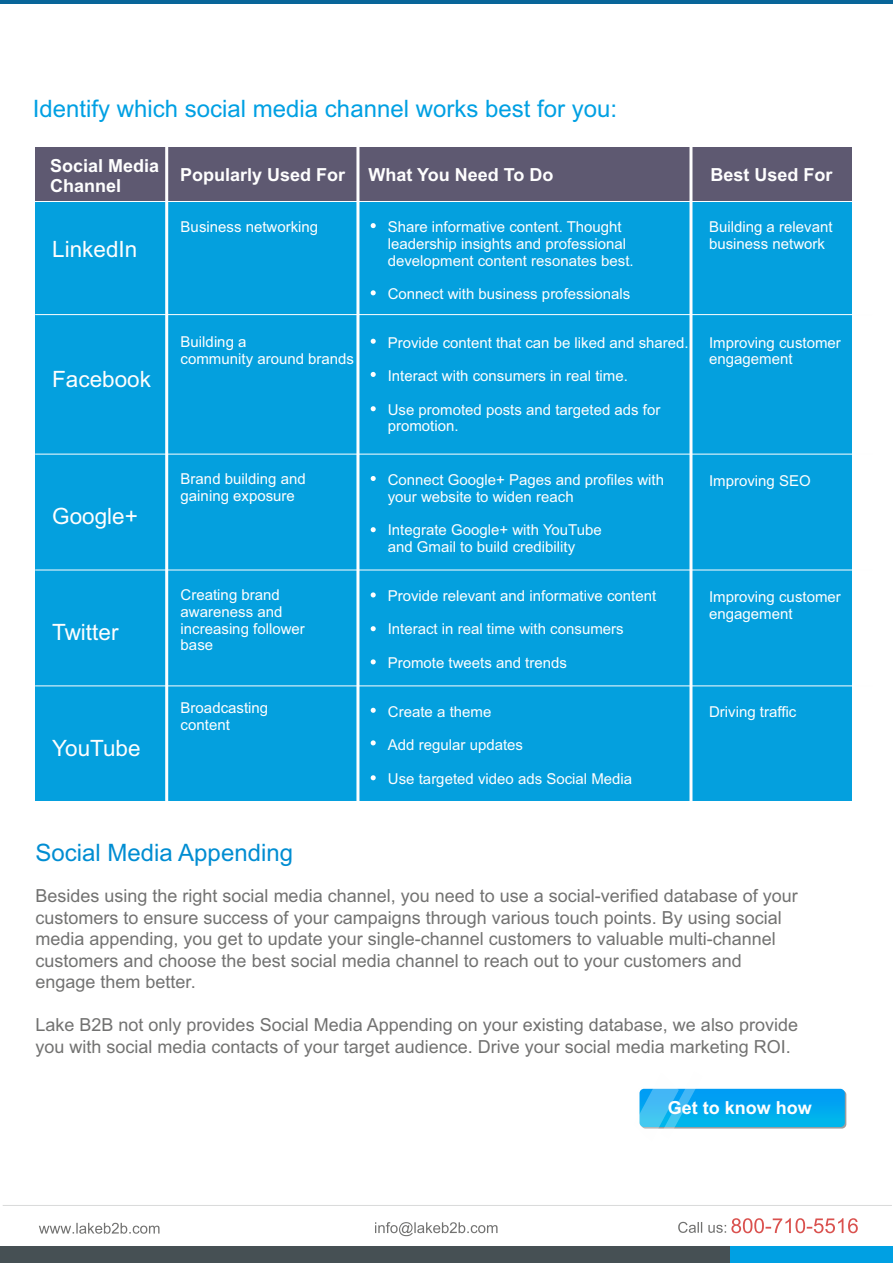
<style>
.page{position:relative;width:893px;height:1263px;background:#fff}
.page>*{position:absolute;margin:0;border:0;box-sizing:border-box;transform-origin:0 0}
.t1{font:24px "Arial";color:#00a0e3}
.t2{font:24px "Arial";color:#008dd2}
.t3{font:22.5px "Arial";color:#fefefe}
.t4{font:18px/21.5px "Arial";color:#727271}
.t5{font:700 18px/20.1px "Arial";color:#fefefe}
.t6{font:15px/16.8px "Arial";color:#fefefe}
</style>
<div class="page">
<div style="left:35px;top:147px;width:817px;height:54px;background:#5e5971"></div>
<div style="left:35px;top:202px;width:817px;height:599px;background:#04a0de"></div>
<hr style="left:165px;top:144px;width:3px;height:658px;background:#fefefe">
<hr style="left:356px;top:144px;width:3px;height:658px;background:#fefefe">
<hr style="left:689px;top:144px;width:3px;height:658px;background:#fefefe">
<hr style="left:35px;top:314px;width:837px;height:1px;background:#fefefe">
<hr style="left:35px;top:454px;width:837px;height:1px;background:#fefefe">
<hr style="left:35px;top:570px;width:837px;height:1px;background:#fefefe">
<hr style="left:35px;top:685px;width:837px;height:1px;background:#fefefe">
<div style="left:730px;top:1246px;width:163px;height:16px;background:#00a0e3"></div>
<svg style="left:39px;top:1223px;width:120px;height:11px"></svg>
<svg style="left:375px;top:1222px;width:122px;height:14px"></svg>
<svg style="left:678px;top:1218px;width:180px;height:15px"></svg>
<hr style="left:3px;top:1205px;width:889px;height:1px;background:#d9dada">
<div style="left:0;top:1246px;width:730px;height:16px;background:#465054"></div>
<hr style="left:0;top:0;width:893px;height:4px;background:#086599">
<svg style="left:371px;top:223px;width:5px;height:5px"></svg>
<svg style="left:371px;top:290px;width:5px;height:5px"></svg>
<svg style="left:371px;top:339px;width:5px;height:5px"></svg>
<svg style="left:371px;top:372px;width:5px;height:5px"></svg>
<svg style="left:371px;top:406px;width:5px;height:5px"></svg>
<svg style="left:371px;top:476px;width:5px;height:5px"></svg>
<svg style="left:371px;top:527px;width:5px;height:5px"></svg>
<svg style="left:371px;top:592px;width:5px;height:5px"></svg>
<svg style="left:371px;top:626px;width:5px;height:5px"></svg>
<svg style="left:371px;top:659px;width:5px;height:5px"></svg>
<svg style="left:371px;top:708px;width:5px;height:5px"></svg>
<svg style="left:371px;top:740px;width:5px;height:5px"></svg>
<div style="left:641px;top:1090px;width:205px;height:38px;background:#9d9e9e;border-radius:4px"></div>
<div style="left:638px;top:1087px;width:205px;height:38px;background:#cbeafc;border-radius:4px"></div>
<div style="left:639px;top:1089px;width:206px;height:38px;background:linear-gradient(to bottom,#0098f6,#00b8ea);border-radius:4px"></div>
<svg style="left:638px;top:1087px;width:64px;height:42px"></svg>
<svg style="left:371px;top:775px;width:5px;height:5px"></svg>
<h1 class="t1" style="left:33px;top:100px;width:586px">Identify which social media channel works best for you:</h1>
<p class="t5" style="left:50px;top:158px;width:111px">Social Media<br>Channel</p>
<p class="t5" style="left:180px;top:166px;width:167px">Popularly Used For</p>
<p class="t5" style="left:368px;top:166px;width:186px">What You Need To Do</p>
<p class="t5" style="left:711px;top:166px;width:124px">Best Used For</p>
<h2 class="t3" style="left:52px;top:241px;width:87px">LinkedIn</h2>
<h2 class="t3" style="left:52px;top:370px;width:100px">Facebook</h2>
<h2 class="t3" style="left:52px;top:508px;width:87px">Google+</h2>
<h2 class="t3" style="left:52px;top:623px;width:68px">Twitter</h2>
<h2 class="t3" style="left:52px;top:739px;width:90px">YouTube</h2>
<p class="t6" style="left:181px;top:220px;width:139px">Business networking</p>
<p class="t6" style="left:181px;top:335px;width:175px">Building a<br>community around brands</p>
<p class="t6" style="left:388px;top:220px;width:247px">Share informative content. Thought leadership insights and professional development content resonates best.</p>
<p class="t6" style="left:388px;top:287px;width:244px">Connect with business professionals</p>
<p class="t6" style="left:388px;top:335px;width:303px">Provide content that can be liked and shared.</p>
<p class="t6" style="left:388px;top:369px;width:242px">Interact with consumers in real time.</p>
<p class="t6" style="left:388px;top:402px;width:274px">Use promoted posts and targeted ads for promotion.</p>
<p class="t6" style="left:709px;top:220px;width:125px">Building a relevant business network</p>
<p class="t6" style="left:709px;top:335px;width:133px">Improving customer engagement</p>
<p class="t6" style="left:181px;top:472px;width:127px">Brand building and</p>
<p class="t6" style="left:709px;top:473px;width:103px">Improving SEO</p>
<p class="t6" style="left:181px;top:488px;width:116px">gaining exposure</p>
<p class="t6" style="left:388px;top:473px;width:278px">Connect Google+ Pages and profiles with your website to widen reach</p>
<p class="t6" style="left:388px;top:523px;width:216px">Integrate Google+ with YouTube and Gmail to build credibility</p>
<p class="t6" style="left:181px;top:588px;width:126px">Creating brand awareness and increasing follower base</p>
<p class="t6" style="left:388px;top:588px;width:270px">Provide relevant and informative content</p>
<p class="t6" style="left:388px;top:622px;width:237px">Interact in real time with consumers</p>
<p class="t6" style="left:388px;top:655px;width:181px">Promote tweets and trends</p>
<p class="t6" style="left:709px;top:590px;width:133px">Improving customer engagement</p>
<p class="t6" style="left:181px;top:701px;width:89px">Broadcasting</p>
<p class="t6" style="left:709px;top:705px;width:89px">Driving traffic</p>
<p class="t6" style="left:181px;top:718px;width:51px">content</p>
<p class="t6" style="left:388px;top:704px;width:105px">Create a theme</p>
<p class="t6" style="left:388px;top:738px;width:137px">Add regular updates</p>
<p class="t6" style="left:388px;top:771px;width:246px">Use targeted video ads Social Media</p>
<h1 class="t2" style="left:36px;top:844px;width:259px">Social Media Appending</h1>
<p class="t4" style="left:36px;top:887px;width:764px">Besides using the right social media channel, you need to use a social-verified database of your customers to ensure success of your campaigns through various touch points. By using social media appending, you get to update your single-channel customers to valuable multi-channel customers and choose the best social media channel to reach out to your customers and engage them better.</p>
<p class="t4" style="left:36px;top:1016px;width:764px">Lake B2B not only provides Social Media Appending on your existing database, we also provide you with social media contacts of your target audience. Drive your social media marketing ROI.</p>
<p class="t5" style="left:668px;top:1099px;width:146px">Get to know how</p>
</div>
